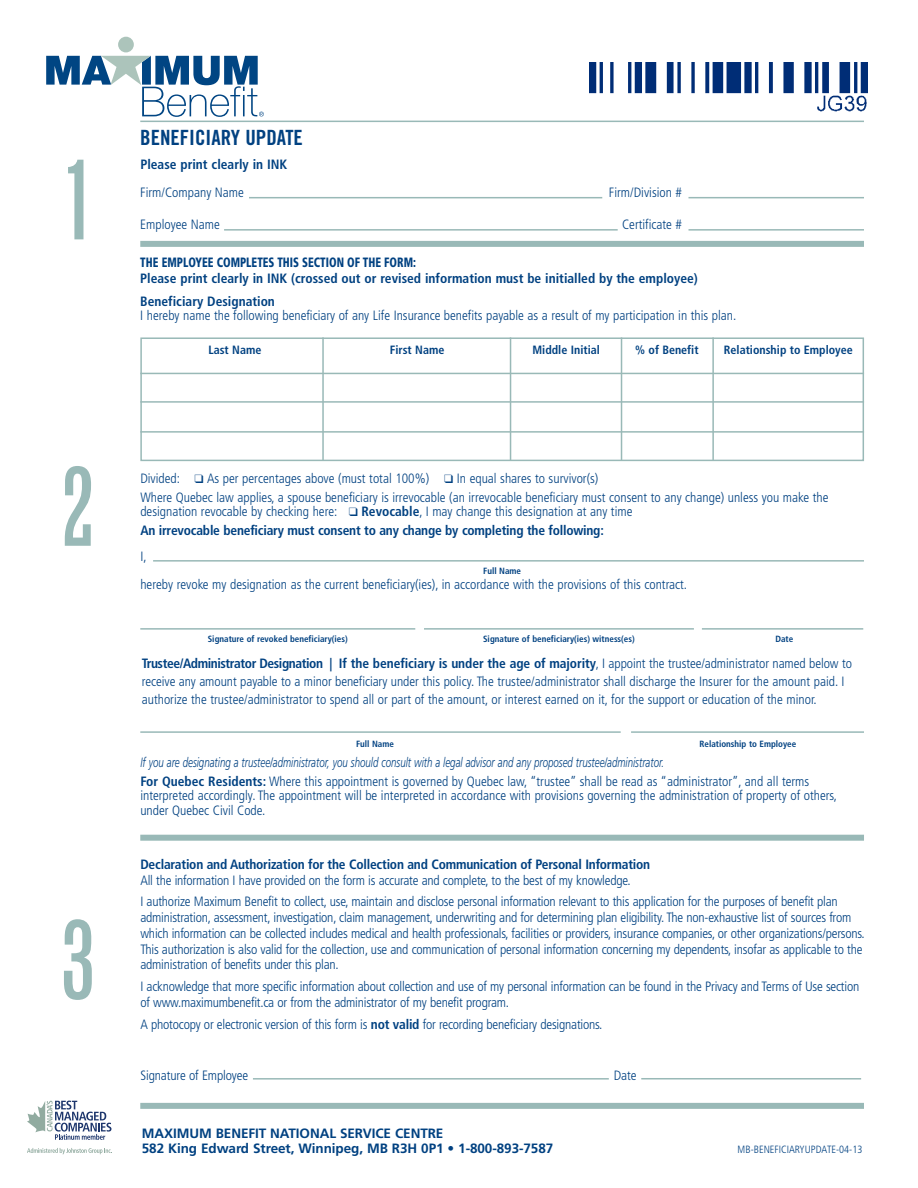
<style>
.page{position:relative;width:918px;height:1188px;background:#fff}
.page>*{position:absolute;margin:0;border:0;box-sizing:border-box;transform-origin:0 0}
.t1{font:extra-condensed 108px "Grotesque";color:#99b9b7}
.t2{font:21px "Trade Gothic Bold Cond Twenty";color:#014181}
.t3{font:300 condensed 13.5px/15.8px "Frutiger";letter-spacing:-.015em;color:#014181}
.t4{font:700 condensed 13.5px/22.5px "Frutiger";letter-spacing:-.015em;color:#014181}
.t5{font:italic 300 13.5px/18.8px "Frutiger";color:#014181;scale:.72 1}
.t6{font:700 13.5px/15px "Frutiger";letter-spacing:-.005em;color:#014181}
.t7{font:900 condensed 13.5px "Frutiger";color:#014181;scale:.82 1}
.t8{font:700 condensed 12px "Frutiger";color:#014181}
.t9{font:300 condensed 10.5px "Frutiger";color:#014181}
.t10{font:700 condensed 9px "Frutiger";color:#014181}
.s1{font-weight:300}
.s2{font-weight:700}
.s3{font-weight:700;font-style:normal;font-stretch:condensed}
.s4{font-style:normal;font-stretch:condensed}
</style>
<div class="page">
<hr style="left:249px;top:197px;width:353px;height:1px;background:#99b9b7">
<hr style="left:688px;top:197px;width:176px;height:1px;background:#99b9b7">
<hr style="left:224px;top:229px;width:394px;height:2px;background:#99b9b7">
<hr style="left:689px;top:229px;width:175px;height:2px;background:#99b9b7">
<div style="left:140px;top:241px;width:724px;height:6px;background:#99b9b7"></div>
<div style="left:140px;top:1103px;width:724px;height:6px;background:#99b9b7"></div>
<div style="left:140px;top:835px;width:724px;height:6px;background:#99b9b7"></div>
<hr style="left:140px;top:121px;width:724px;height:1px;background:#99b9b7">
<img style="left:590px;top:62px;width:277px;height:50px">
<div style="left:118px;top:37px;width:16px;height:15px;background:#acc4bb;border-radius:50%"></div>
<svg style="left:46px;top:56px;width:218px;height:61px"></svg>
<hr style="left:253px;top:1078px;width:356px;height:2px;background:#99b9b7">
<hr style="left:641px;top:1078px;width:220px;height:2px;background:#99b9b7">
<hr style="left:140px;top:731px;width:481px;height:2px;background:#99b9b7">
<hr style="left:631px;top:731px;width:233px;height:2px;background:#99b9b7">
<div style="left:140px;top:337px;width:724px;height:124px;border:2px solid #99b9b7"></div>
<hr style="left:140px;top:373px;width:724px;height:1px;background:#99b9b7">
<hr style="left:140px;top:401px;width:724px;height:2px;background:#99b9b7">
<hr style="left:140px;top:431px;width:724px;height:2px;background:#99b9b7">
<hr style="left:621px;top:337px;width:1px;height:123px;background:#99b9b7">
<hr style="left:510px;top:337px;width:1px;height:123px;background:#99b9b7">
<hr style="left:322px;top:337px;width:2px;height:123px;background:#99b9b7">
<hr style="left:712px;top:337px;width:2px;height:123px;background:#99b9b7">
<hr style="left:153px;top:560px;width:711px;height:2px;background:#99b9b7">
<hr style="left:140px;top:628px;width:275px;height:2px;background:#99b9b7">
<hr style="left:424px;top:628px;width:270px;height:2px;background:#99b9b7">
<hr style="left:702px;top:628px;width:161px;height:2px;background:#99b9b7">
<svg style="left:27px;top:1101px;width:84px;height:39px"></svg>
<svg style="left:27px;top:1148px;width:85px;height:6px"></svg>
<h1 class="t1" style="left:61px;top:160px;width:35px">1</h1>
<h1 class="t1" style="left:61px;top:467px;width:35px">2</h1>
<h1 class="t1" style="left:61px;top:920px;width:35px">3</h1>
<h2 class="t2" style="left:140px;top:130px;width:164px">BENEFICIARY UPDATE</h2>
<p class="t4" style="left:140px;top:154px;width:149px">Please print clearly in INK</p>
<p class="t3" style="left:140px;top:186px;width:105px">Firm/Company Name</p>
<p class="t3" style="left:609px;top:186px;width:75px">Firm/Division #</p>
<p class="t3" style="left:140px;top:217px;width:81px">Employee Name</p>
<p class="t3" style="left:622px;top:217px;width:62px">Certificate #</p>
<p class="t7" style="left:140px;top:257px;width:338px">THE EMPLOYEE COMPLETES THIS SECTION OF THE FORM:</p>
<p class="t4" style="left:140px;top:268px;width:559px">Please print clearly in INK (crossed out or revised information must be initialled by the employee)<br>Beneficiary Designation</p>
<p class="t3" style="left:140px;top:309px;width:598px">I hereby name the following beneficiary of any Life Insurance benefits payable as a result of my participation in this plan.</p>
<p class="t8" style="left:208px;top:345px;width:54px">Last Name</p>
<p class="t8" style="left:390px;top:345px;width:56px">First Name</p>
<p class="t8" style="left:532px;top:345px;width:69px">Middle Initial</p>
<p class="t8" style="left:635px;top:345px;width:65px">% of Benefit</p>
<p class="t8" style="left:724px;top:345px;width:130px">Relationship to Employee</p>
<p class="t3" style="left:140px;top:470px;width:690px;line-height:18.8px">Divided: ❑ As per percentages above (must total 100%) ❑ In equal shares to survivor(s)<br>Where Quebec law applies, a spouse beneficiary is irrevocable (an irrevocable beneficiary must consent to any change) unless you make the</p>
<p class="t4" style="left:140px;top:503px;width:494px;line-height:18.8px"><span class="s1">designation revocable by checking here:</span> ❑ Revocable<span class="s1">, I may change this designation at any time<br></span>An irrevocable beneficiary must consent to any change by completing the following:</p>
<p class="t3" style="left:140px;top:543px;width:548px;line-height:27.8px">I,<br>hereby revoke my designation as the current beneficiary(ies), in accordance with the provisions of this contract.</p>
<p class="t10" style="left:483px;top:567px;width:39px">Full Name</p>
<p class="t10" style="left:208px;top:635px;width:141px">Signature of revoked beneficiary(ies)</p>
<p class="t10" style="left:483px;top:635px;width:153px">Signature of beneficiary(ies) witness(es)</p>
<p class="t10" style="left:775px;top:635px;width:19px">Date</p>
<p class="t3" style="left:142px;top:655px;width:712px;line-height:18px"><span class="s2">Trustee/Administrator Designation | If the beneficiary is under the age of majority</span>, I appoint the trustee/administrator named below to receive any amount payable to a minor beneficiary under this policy. The trustee/administrator shall discharge the Insurer for the amount paid. I authorize the trustee/administrator to spend all or part of the amount, or interest earned on it, for the support or education of the minor.</p>
<p class="t10" style="left:356px;top:740px;width:39px">Full Name</p>
<p class="t10" style="left:700px;top:740px;width:98px">Relationship to Employee</p>
<p class="t5" style="left:140px;top:754px;width:931px">If you are designating a trustee/administrator, you should consult with a legal advisor and any proposed trustee/administrator.<br><span class="s3">For Quebec Residents:</span> <span class="s4">Where this appointment is governed by Quebec law, “trustee” shall be read as “administrator”, and all terms</span></p>
<p class="t3" style="left:140px;top:790px;width:698px;line-height:14.2px">interpreted accordingly. The appointment will be interpreted in accordance with provisions governing the administration of property of others, under Quebec Civil Code.</p>
<p class="t4" style="left:140px;top:854px;width:511px">Declaration and Authorization for the Collection and Communication of Personal Information</p>
<p class="t3" style="left:140px;top:870px;width:699px;line-height:21.8px">All the information I have provided on the form is accurate and complete, to the best of my knowledge.<br>I authorize Maximum Benefit to collect, use, maintain and disclose personal information relevant to this application for the purposes of benefit plan</p>
<p class="t3" style="left:140px;top:911px;width:726px">administration, assessment, investigation, claim management, underwriting and for determining plan eligibility. The non-exhaustive list of sources from which information can be collected includes medical and health professionals, facilities or providers, insurance companies, or other organizations/persons.<br>This authorization is also valid for the collection, use and communication of personal information concerning my dependents, insofar as applicable to the administration of benefits under this plan.</p>
<p class="t3" style="left:140px;top:980px;width:720px">I acknowledge that more specific information about collection and use of my personal information can be found in the Privacy and Terms of Use section of www.maximumbenefit.ca or from the administrator of my benefit program.</p>
<p class="t3" style="left:140px;top:1017px;width:464px">A photocopy or electronic version of this form is <span class="s2">not valid</span> for recording beneficiary designations.</p>
<p class="t3" style="left:140px;top:1068px;width:109px">Signature of Employee</p>
<p class="t3" style="left:614px;top:1068px;width:24px">Date</p>
<p class="t6" style="left:142px;top:1127px;width:413px">MAXIMUM BENEFIT NATIONAL SERVICE CENTRE<br>582 King Edward Street, Winnipeg, MB R3H 0P1 • 1-800-893-7587</p>
<p class="t9" style="left:738px;top:1145px;width:126px">MB-BENEFICIARYUPDATE-04-13</p>
</div>
